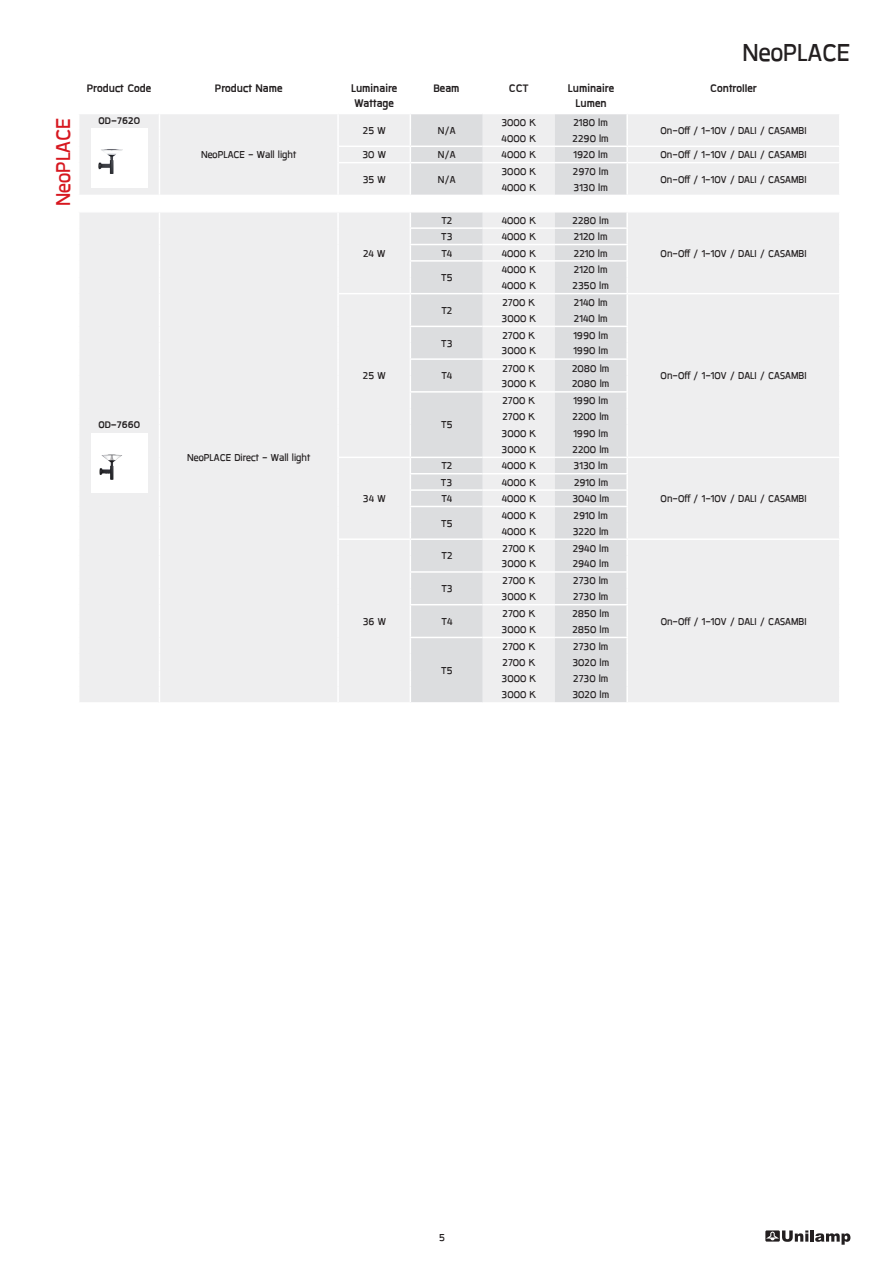
<style>
.page{position:relative;width:893px;height:1263px;background:#fff}
.page>*{position:absolute;margin:0;border:0;box-sizing:border-box;transform-origin:0 0}
.t1{font:33px "Unilamp New";color:#231f20}
.t2{font:27px "Unilamp New";color:#d7171f}
.t3{font:700 15px "Unilamp New";color:#231f20}
.t4{font:13.65px "Unilamp New";color:#231f20}
.t5{font:13.5px "Unilamp New";color:#231f20}
.t6{font:700 13.2px "Unilamp New";color:#231f20}
</style>
<div class="page">
<svg style="left:765px;top:1230px;width:15px;height:11px"></svg>
<svg style="left:770px;top:1231px;width:5px;height:9px"></svg>
<svg style="left:769px;top:1232px;width:6px;height:5px"></svg>
<svg style="left:782px;top:1230px;width:26px;height:12px"></svg>
<hr style="left:810px;top:1230px;width:4px;height:11px;background:#231f20">
<svg style="left:815px;top:1233px;width:35px;height:12px"></svg>
<svg style="left:79px;top:114px;width:760px;height:588px;background:#ebebed"></svg>
<hr style="left:483px;top:195px;width:72px;height:1px;background:#fff">
<hr style="left:555px;top:195px;width:72px;height:1px;background:#fff">
<div style="left:91px;top:433px;width:56px;height:60px;background:#fff"></div>
<img style="left:99px;top:454px;width:23px;height:26px">
<div style="left:91px;top:128px;width:56px;height:60px;background:#fff"></div>
<img style="left:99px;top:149px;width:23px;height:25px">
<h2 class="t2" style="left:48px;top:206px;width:90px;rotate:-90deg">NeoPLACE</h2>
<h1 class="t1" style="left:743px;top:34px;width:109px">NeoPLACE</h1>
<p class="t3" style="left:87px;top:80px;width:66px">Product Code</p>
<p class="t3" style="left:215px;top:80px;width:69px">Product Name</p>
<p class="t3" style="left:351px;top:80px;width:48px">Luminaire</p>
<p class="t3" style="left:433px;top:80px;width:28px">Beam</p>
<p class="t3" style="left:509px;top:80px;width:22px">CCT</p>
<p class="t3" style="left:568px;top:80px;width:48px">Luminaire</p>
<p class="t3" style="left:710px;top:80px;width:48px">Controller</p>
<p class="t3" style="left:354px;top:94px;width:41px">Wattage</p>
<p class="t3" style="left:575px;top:94px;width:33px">Lumen</p>
<p class="t6" style="left:99px;top:114px;width:43px">OD-7620</p>
<p class="t5" style="left:201px;top:147px;width:97px">NeoPLACE - Wall light</p>
<p class="t6" style="left:98px;top:417px;width:43px">OD-7660</p>
<p class="t5" style="left:187px;top:450px;width:125px">NeoPLACE Direct - Wall light</p>
<p class="t5" style="left:363px;top:123px;width:24px">25 W</p>
<p class="t5" style="left:438px;top:123px;width:19px">N/A</p>
<p class="t5" style="left:501px;top:115px;width:36px">3000 K</p>
<p class="t5" style="left:573px;top:115px;width:36px">2180 lm</p>
<p class="t5" style="left:502px;top:131px;width:36px">4000 K</p>
<p class="t5" style="left:573px;top:131px;width:38px">2290 lm</p>
<p class="t5" style="left:661px;top:123px;width:147px">On-Off / 1-10V / DALI / CASAMBI</p>
<p class="t5" style="left:362px;top:147px;width:25px">30 W</p>
<p class="t5" style="left:438px;top:147px;width:19px">N/A</p>
<p class="t5" style="left:502px;top:147px;width:36px">4000 K</p>
<p class="t5" style="left:573px;top:147px;width:36px">1920 lm</p>
<p class="t5" style="left:661px;top:147px;width:147px">On-Off / 1-10V / DALI / CASAMBI</p>
<p class="t5" style="left:363px;top:172px;width:24px">35 W</p>
<p class="t5" style="left:438px;top:172px;width:19px">N/A</p>
<p class="t5" style="left:502px;top:164px;width:36px">3000 K</p>
<p class="t5" style="left:573px;top:164px;width:37px">2970 lm</p>
<p class="t5" style="left:661px;top:172px;width:147px">On-Off / 1-10V / DALI / CASAMBI</p>
<p class="t5" style="left:502px;top:180px;width:36px">4000 K</p>
<p class="t5" style="left:574px;top:180px;width:36px">3130 lm</p>
<p class="t5" style="left:441px;top:213px;width:13px">T2</p>
<p class="t5" style="left:502px;top:213px;width:36px">4000 K</p>
<p class="t5" style="left:572px;top:213px;width:38px">2280 lm</p>
<p class="t5" style="left:363px;top:246px;width:24px">24 W</p>
<p class="t5" style="left:441px;top:229px;width:13px">T3</p>
<p class="t5" style="left:502px;top:229px;width:36px">4000 K</p>
<p class="t5" style="left:574px;top:229px;width:35px">2120 lm</p>
<p class="t5" style="left:441px;top:246px;width:13px">T4</p>
<p class="t5" style="left:502px;top:246px;width:36px">4000 K</p>
<p class="t5" style="left:574px;top:246px;width:35px">2210 lm</p>
<p class="t5" style="left:441px;top:270px;width:13px">T5</p>
<p class="t5" style="left:502px;top:262px;width:36px">4000 K</p>
<p class="t5" style="left:574px;top:262px;width:35px">2120 lm</p>
<p class="t5" style="left:502px;top:278px;width:36px">4000 K</p>
<p class="t5" style="left:573px;top:278px;width:38px">2350 lm</p>
<p class="t5" style="left:661px;top:246px;width:147px">On-Off / 1-10V / DALI / CASAMBI</p>
<p class="t5" style="left:441px;top:303px;width:13px">T2</p>
<p class="t5" style="left:502px;top:295px;width:34px">2700 K</p>
<p class="t5" style="left:574px;top:295px;width:35px">2140 lm</p>
<p class="t5" style="left:502px;top:311px;width:36px">3000 K</p>
<p class="t5" style="left:574px;top:311px;width:35px">2140 lm</p>
<p class="t5" style="left:441px;top:336px;width:13px">T3</p>
<p class="t5" style="left:502px;top:328px;width:34px">2700 K</p>
<p class="t5" style="left:573px;top:328px;width:36px">1990 lm</p>
<p class="t5" style="left:502px;top:343px;width:36px">3000 K</p>
<p class="t5" style="left:573px;top:343px;width:36px">1990 lm</p>
<p class="t5" style="left:363px;top:368px;width:24px">25 W</p>
<p class="t5" style="left:441px;top:368px;width:13px">T4</p>
<p class="t5" style="left:502px;top:361px;width:34px">2700 K</p>
<p class="t5" style="left:572px;top:361px;width:39px">2080 lm</p>
<p class="t5" style="left:502px;top:376px;width:36px">3000 K</p>
<p class="t5" style="left:572px;top:376px;width:39px">2080 lm</p>
<p class="t5" style="left:661px;top:368px;width:147px">On-Off / 1-10V / DALI / CASAMBI</p>
<p class="t5" style="left:441px;top:417px;width:13px">T5</p>
<p class="t5" style="left:502px;top:393px;width:34px">2700 K</p>
<p class="t5" style="left:573px;top:393px;width:36px">1990 lm</p>
<p class="t5" style="left:502px;top:409px;width:34px">2700 K</p>
<p class="t5" style="left:572px;top:409px;width:38px">2200 lm</p>
<p class="t5" style="left:502px;top:426px;width:36px">3000 K</p>
<p class="t5" style="left:573px;top:426px;width:36px">1990 lm</p>
<p class="t5" style="left:502px;top:442px;width:36px">3000 K</p>
<p class="t5" style="left:572px;top:442px;width:38px">2200 lm</p>
<p class="t5" style="left:441px;top:458px;width:13px">T2</p>
<p class="t5" style="left:502px;top:458px;width:36px">4000 K</p>
<p class="t5" style="left:574px;top:458px;width:36px">3130 lm</p>
<p class="t5" style="left:363px;top:491px;width:24px">34 W</p>
<p class="t5" style="left:441px;top:475px;width:13px">T3</p>
<p class="t5" style="left:502px;top:475px;width:36px">4000 K</p>
<p class="t5" style="left:574px;top:475px;width:36px">2910 lm</p>
<p class="t5" style="left:441px;top:491px;width:13px">T4</p>
<p class="t5" style="left:502px;top:491px;width:36px">4000 K</p>
<p class="t5" style="left:572px;top:491px;width:38px">3040 lm</p>
<p class="t5" style="left:441px;top:516px;width:13px">T5</p>
<p class="t5" style="left:502px;top:508px;width:36px">4000 K</p>
<p class="t5" style="left:574px;top:508px;width:36px">2910 lm</p>
<p class="t5" style="left:502px;top:523px;width:36px">4000 K</p>
<p class="t5" style="left:573px;top:523px;width:37px">3220 lm</p>
<p class="t5" style="left:661px;top:491px;width:147px">On-Off / 1-10V / DALI / CASAMBI</p>
<p class="t5" style="left:441px;top:548px;width:13px">T2</p>
<p class="t5" style="left:502px;top:541px;width:34px">2700 K</p>
<p class="t5" style="left:573px;top:541px;width:38px">2940 lm</p>
<p class="t5" style="left:502px;top:556px;width:36px">3000 K</p>
<p class="t5" style="left:573px;top:556px;width:38px">2940 lm</p>
<p class="t5" style="left:441px;top:581px;width:13px">T3</p>
<p class="t5" style="left:502px;top:573px;width:34px">2700 K</p>
<p class="t5" style="left:573px;top:573px;width:37px">2730 lm</p>
<p class="t5" style="left:502px;top:589px;width:36px">3000 K</p>
<p class="t5" style="left:573px;top:589px;width:37px">2730 lm</p>
<p class="t5" style="left:363px;top:614px;width:25px">36 W</p>
<p class="t5" style="left:441px;top:614px;width:13px">T4</p>
<p class="t5" style="left:502px;top:606px;width:34px">2700 K</p>
<p class="t5" style="left:572px;top:606px;width:38px">2850 lm</p>
<p class="t5" style="left:502px;top:622px;width:36px">3000 K</p>
<p class="t5" style="left:572px;top:622px;width:38px">2850 lm</p>
<p class="t5" style="left:661px;top:614px;width:147px">On-Off / 1-10V / DALI / CASAMBI</p>
<p class="t5" style="left:441px;top:663px;width:13px">T5</p>
<p class="t5" style="left:502px;top:639px;width:34px">2700 K</p>
<p class="t5" style="left:573px;top:639px;width:37px">2730 lm</p>
<p class="t5" style="left:502px;top:655px;width:34px">2700 K</p>
<p class="t5" style="left:572px;top:655px;width:38px">3020 lm</p>
<p class="t5" style="left:502px;top:671px;width:36px">3000 K</p>
<p class="t5" style="left:573px;top:671px;width:37px">2730 lm</p>
<p class="t5" style="left:502px;top:687px;width:36px">3000 K</p>
<p class="t5" style="left:572px;top:687px;width:38px">3020 lm</p>
<p class="t4" style="left:439px;top:1230px;width:7px">5</p>
</div>
